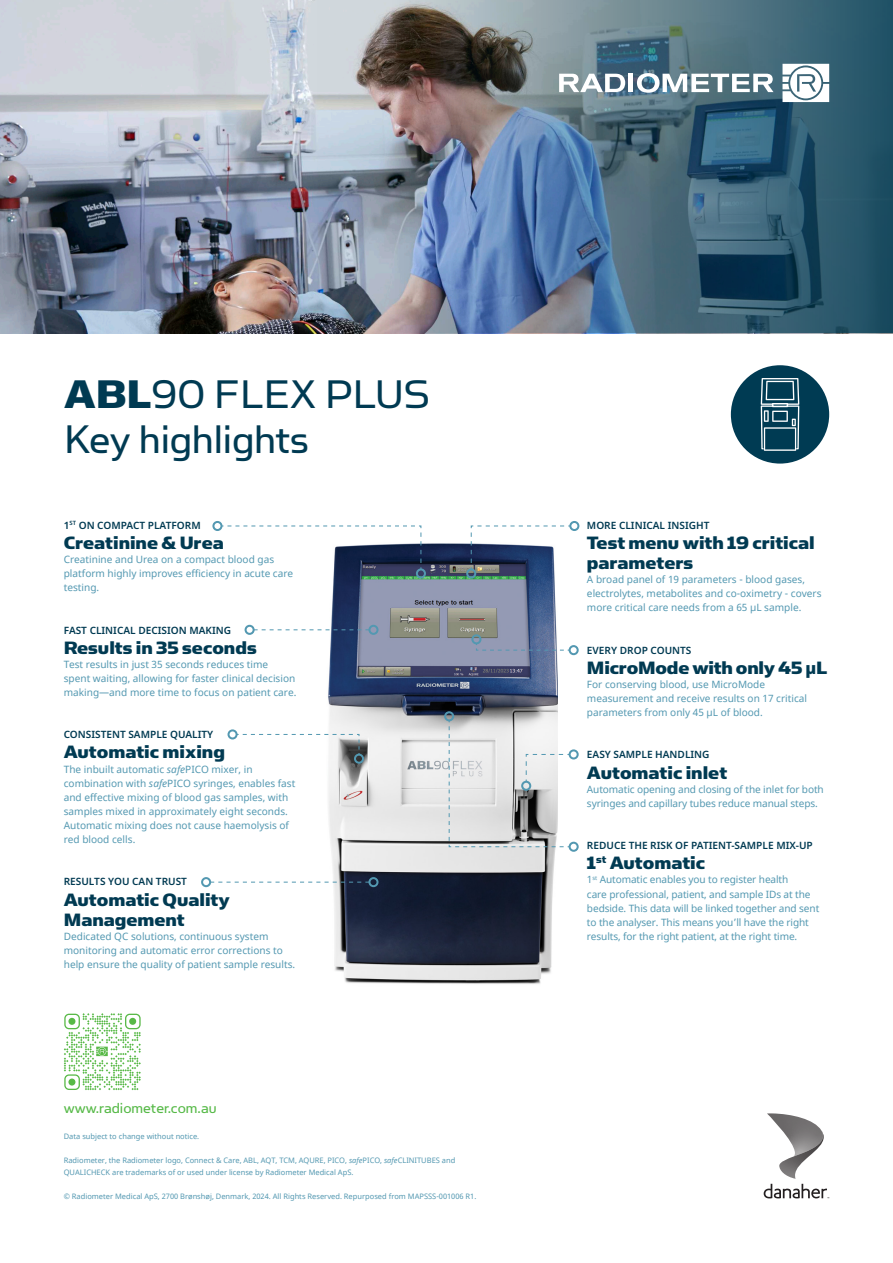
<style>
.page{position:relative;width:893px;height:1263px;background:#fff}
.page>*{position:absolute;margin:0;border:0;box-sizing:border-box;transform-origin:0 0}
.t1{font:45px "Simian Text Orangutan";color:#003a52}
.t2{font:20.1px/20.1px "Simian Text Chimpanzee";color:#003a52}
.t3{font:16.5px "Simian Text Orangutan";color:#56b947}
.t4{font:10.05px/14.1px "Noto Sans";color:#5398b1}
.t5{font:600 10.05px "Noto Sans";color:#003a52}
.t6{font:7.5px/12px "Noto Sans";color:#5398b1}
.s1{font-family:"Simian Text Chimpanzee"}
.s2{font-style:italic}
.s3{font-family:"Noto Sans";font-weight:900;font-size:16.05px}
</style>
<div class="page">
<img style="left:0;top:0;width:893px;height:334px">
<img style="left:324px;top:543px;width:234px;height:441px">
<svg style="left:220px;top:525px;width:202px;height:45px"></svg>
<div style="left:212px;top:521px;width:10px;height:10px;border:2px solid #5398b1;border-radius:50%"></div>
<div style="left:416px;top:568px;width:10px;height:10px;border:2px solid #5398b1;border-radius:50%"></div>
<svg style="left:470px;top:525px;width:99px;height:45px"></svg>
<div style="left:569px;top:521px;width:10px;height:10px;border:2px solid #5398b1;border-radius:50%"></div>
<div style="left:466px;top:568px;width:10px;height:10px;border:2px solid #5398b1;border-radius:50%"></div>
<svg style="left:237px;top:733px;width:123px;height:23px"></svg>
<div style="left:228px;top:729px;width:10px;height:10px;border:2px solid #5398b1;border-radius:50%"></div>
<div style="left:354px;top:754px;width:10px;height:10px;border:2px solid #5398b1;border-radius:50%"></div>
<svg style="left:255px;top:629px;width:113px;height:1px"></svg>
<div style="left:245px;top:625px;width:10px;height:10px;border:2px solid #5398b1;border-radius:50%"></div>
<div style="left:368px;top:625px;width:10px;height:10px;border:2px solid #5398b1;border-radius:50%"></div>
<svg style="left:475px;top:642px;width:95px;height:9px"></svg>
<div style="left:471px;top:634px;width:10px;height:10px;border:2px solid #5398b1;border-radius:50%"></div>
<div style="left:569px;top:645px;width:10px;height:10px;border:2px solid #5398b1;border-radius:50%"></div>
<div style="left:569px;top:749px;width:10px;height:10px;border:2px solid #5398b1;border-radius:50%"></div>
<svg style="left:448px;top:719px;width:123px;height:129px"></svg>
<div style="left:444px;top:711px;width:10px;height:10px;border:2px solid #5398b1;border-radius:50%"></div>
<div style="left:569px;top:842px;width:10px;height:10px;border:2px solid #5398b1;border-radius:50%"></div>
<svg style="left:211px;top:882px;width:157px;height:1px"></svg>
<div style="left:201px;top:877px;width:10px;height:10px;border:2px solid #5398b1;border-radius:50%"></div>
<div style="left:368px;top:877px;width:10px;height:10px;border:2px solid #5398b1;border-radius:50%"></div>
<div style="left:731px;top:365px;width:98px;height:99px;background:#003b53;border-radius:50%"></div>
<svg style="left:761px;top:378px;width:38px;height:73px"></svg>
<svg style="left:764px;top:1113px;width:65px;height:85px"></svg>
<img style="left:317px;top:0;width:576px;height:333px">
<svg style="left:64px;top:1013px;width:77px;height:77px"></svg>
<svg style="left:559px;top:74px;width:66px;height:18px"></svg>
<hr style="left:629px;top:74px;width:4px;height:18px;background:#fff">
<svg style="left:637px;top:73px;width:136px;height:20px"></svg>
<svg style="left:782px;top:64px;width:47px;height:38px"></svg>
<p class="t1" style="left:64px;top:369px;width:367px"><span class="s1">ABL</span>90 FLEX PLUS</p>
<p class="t1" style="left:64px;top:414px;width:246px">Key highlights</p>
<p class="t5" style="left:64px;top:518px;width:138px">1<sup>ST</sup> ON COMPACT PLATFORM</p>
<p class="t2" style="left:64px;top:532px;width:161px">Creatinine &amp; Urea</p>
<p class="t4" style="left:64px;top:553px;width:231px">Creatinine and Urea on a compact blood gas platform highly improves efficiency in acute care testing.</p>
<p class="t5" style="left:64px;top:623px;width:169px">FAST CLINICAL DECISION MAKING</p>
<p class="t2" style="left:64px;top:637px;width:194px">Results in 35 seconds</p>
<p class="t4" style="left:64px;top:657px;width:234px">Test results in just 35 seconds reduces time spent waiting, allowing for faster clinical decision making—and more time to focus on patient care.</p>
<p class="t5" style="left:64px;top:728px;width:151px">CONSISTENT SAMPLE QUALITY</p>
<p class="t2" style="left:64px;top:742px;width:163px">Automatic mixing</p>
<p class="t4" style="left:64px;top:762px;width:233px">The inbuilt automatic <span class="s2">safe</span>PICO mixer, in combination with <span class="s2">safe</span>PICO syringes, enables fast and effective mixing of blood gas samples, with samples mixed in approximately eight seconds.</p>
<p class="t4" style="left:64px;top:819px;width:227px">Automatic mixing does not cause haemolysis of red blood cells.</p>
<p class="t5" style="left:64px;top:875px;width:125px">RESULTS YOU CAN TRUST</p>
<p class="t2" style="left:64px;top:889px;width:168px">Automatic Quality</p>
<p class="t2" style="left:64px;top:909px;width:122px">Management</p>
<p class="t4" style="left:64px;top:929px;width:233px">Dedicated QC solutions, continuous system monitoring and automatic error corrections to help ensure the quality of patient sample results.</p>
<p class="t3" style="left:64px;top:1098px;width:154px">www.radiometer.com.au</p>
<p class="t6" style="left:64px;top:1131px;width:137px">Data subject to change without notice.</p>
<p class="t6" style="left:64px;top:1155px;width:393px">Radiometer, the Radiometer logo, Connect &amp; Care, ABL, AQT, TCM, AQURE, PICO, <span class="s2">safe</span>PICO, <span class="s2">safe</span>CLINITUBES and<br>QUALICHECK are trademarks of or used under license by Radiometer Medical ApS.</p>
<p class="t6" style="left:64px;top:1191px;width:414px">© Radiometer Medical ApS, 2700 Brønshøj, Denmark, 2024. All Rights Reserved. Repurposed from MAPSSS-001006 R1.</p>
<p class="t5" style="left:587px;top:518px;width:124px">MORE CLINICAL INSIGHT</p>
<p class="t2" style="left:587px;top:532px;width:229px">Test menu with 19 critical parameters</p>
<p class="t4" style="left:587px;top:573px;width:236px">A broad panel of 19 parameters - blood gases, electrolytes, metabolites and co-oximetry - covers more critical care needs from a 65 µL sample.</p>
<p class="t5" style="left:587px;top:643px;width:106px">EVERY DROP COUNTS</p>
<p class="t2" style="left:587px;top:657px;width:242px">MicroMode with only 45 <span class="s3">µ</span>L</p>
<p class="t4" style="left:587px;top:678px;width:222px">For conserving blood, use MicroMode measurement and receive results on 17 critical parameters from only 45 µL of blood.</p>
<p class="t5" style="left:587px;top:748px;width:124px">EASY SAMPLE HANDLING</p>
<p class="t2" style="left:587px;top:762px;width:142px">Automatic inlet</p>
<p class="t4" style="left:587px;top:782px;width:238px">Automatic opening and closing of the inlet for both syringes and capillary tubes reduce manual steps.</p>
<p class="t5" style="left:587px;top:838px;width:227px">REDUCE THE RISK OF PATIENT-SAMPLE MIX-UP</p>
<p class="t2" style="left:587px;top:852px;width:120px">1<sup>st</sup> Automatic</p>
<p class="t4" style="left:587px;top:873px;width:234px">1<sup>st</sup> Automatic enables you to register health<br>care professional, patient, and sample IDs at the bedside. This data will be linked together and sent to the analyser. This means you’ll have the right results, for the right patient, at the right time.</p>
</div>
